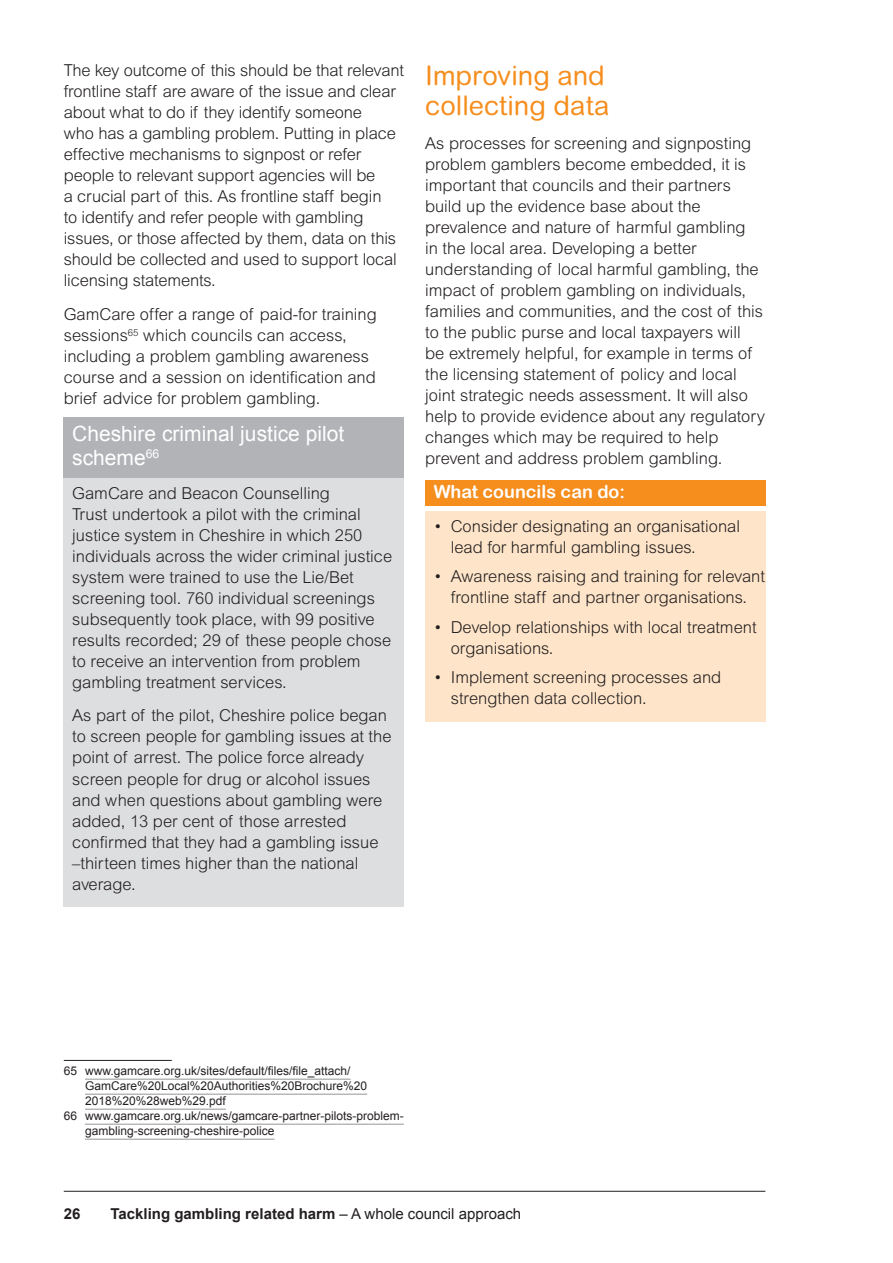
<style>
.page{position:relative;width:893px;height:1263px;background:#fff}
.page>*{position:absolute;margin:0;border:0;box-sizing:border-box;transform-origin:0 0}
.A4_Subhead{font:27px/30px "Arial Rounded MT";color:#f68e1e}
.case_study_title{font:21px/24px "Arial";color:#fff}
.What_can_councils_do{font:18px "Arial Rounded MT Bold";color:#fff}
.A4_Body{font:300 16.5px/21px "Arial MT Std";color:#231f20}
.case_study_body{font:300 16.5px/21px "Arial MT Std";color:#231f20}
.t1{font:700 15px "Arial";color:#231f20}
.A4_Footnotes{font:12px/15px "Arial";color:#231f20}
.s1{font-weight:400}
</style>
<div class="page">
<hr style="left:64px;top:1191px;width:701px;height:1px;background:#231f20">
<div style="left:64px;top:417px;width:340px;height:65px;background:#b2b3b7"></div>
<div style="left:64px;top:478px;width:340px;height:227px;background:#dddee0"></div>
<div style="left:64px;top:701px;width:340px;height:206px;background:#dddee0"></div>
<hr style="left:64px;top:1060px;width:108px;height:1px;background:#231f20">
<hr style="left:85px;top:1079px;width:265px;height:1px;background:#939598">
<hr style="left:85px;top:1094px;width:282px;height:1px;background:#939598">
<hr style="left:85px;top:1109px;width:141px;height:1px;background:#939598">
<hr style="left:85px;top:1124px;width:319px;height:1px;background:#939598">
<hr style="left:85px;top:1139px;width:189px;height:1px;background:#939598">
<div style="left:425px;top:481px;width:340px;height:25px;background:#f68e1e"></div>
<div style="left:425px;top:511px;width:340px;height:59px;background:#fee5c9"></div>
<div style="left:425px;top:562px;width:340px;height:58px;background:#fee5c9"></div>
<div style="left:425px;top:612px;width:340px;height:59px;background:#fee5c9"></div>
<div style="left:425px;top:663px;width:340px;height:58px;background:#fee5c9"></div>
<p class="A4_Body" style="left:64px;top:60px;width:342px">The key outcome of this should be that relevant frontline staff are aware of the issue and clear about what to do if they identify someone<br>who has a gambling problem. Putting in place effective mechanisms to signpost or refer people to relevant support agencies will be<br>a crucial part of this. As frontline staff begin<br>to identify and refer people with gambling issues, or those affected by them, data on this should be collected and used to support local licensing statements.</p>
<p class="A4_Body" style="left:64px;top:304px;width:315px">GamCare offer a range of paid-for training sessions<sup>65</sup> which councils can access, including a problem gambling awareness course and a session on identification and brief advice for problem gambling.</p>
<p class="case_study_title" style="left:72px;top:422px;width:273px">Cheshire criminal justice pilot scheme<sup>66</sup></p>
<p class="case_study_body" style="left:72px;top:482px;width:321px">GamCare and Beacon Counselling<br>Trust undertook a pilot with the criminal justice system in Cheshire in which 250 individuals across the wider criminal justice system were trained to use the Lie/Bet screening tool. 760 individual screenings subsequently took place, with 99 positive results recorded; 29 of these people chose to receive an intervention from problem gambling treatment services.</p>
<p class="case_study_body" style="left:72px;top:705px;width:321px">As part of the pilot, Cheshire police began to screen people for gambling issues at the point of arrest. The police force already screen people for drug or alcohol issues and when questions about gambling were added, 13 per cent of those arrested confirmed that they had a gambling issue –thirteen times higher than the national average.</p>
<p class="A4_Subhead" style="left:425px;top:61px;width:185px">Improving and collecting data</p>
<p class="A4_Body" style="left:425px;top:133px;width:341px">As processes for screening and signposting problem gamblers become embedded, it is important that councils and their partners build up the evidence base about the prevalence and nature of harmful gambling<br>in the local area. Developing a better understanding of local harmful gambling, the impact of problem gambling on individuals, families and communities, and the cost of this to the public purse and local taxpayers will<br>be extremely helpful, for example in terms of the licensing statement of policy and local joint strategic needs assessment. It will also help to provide evidence about any regulatory changes which may be required to help prevent and address problem gambling.</p>
<p class="What_can_councils_do" style="left:434px;top:481px;width:193px">What councils can do:</p>
<p class="A4_Body" style="left:451px;top:515px;width:291px;text-indent:-17px">• Consider designating an organisational lead for harmful gambling issues.</p>
<p class="A4_Body" style="left:434px;top:566px;width:333px;text-align:center">• Awareness raising and training for relevant frontline staff and partner organisations.</p>
<p class="A4_Body" style="left:451px;top:616px;width:307px;text-indent:-17px">• Develop relationships with local treatment organisations.</p>
<p class="A4_Body" style="left:451px;top:667px;width:272px;text-indent:-17px">• Implement screening processes and strengthen data collection.</p>
<p class="A4_Footnotes" style="left:85px;top:1064px;width:284px;text-indent:-21px">65 www.gamcare.org.uk/sites/default/files/file_attach/<br>GamCare%20Local%20Authorities%20Brochure%20<br>2018%20%28web%29.pdf</p>
<p class="A4_Footnotes" style="left:85px;top:1109px;width:320px;text-indent:-21px">66 www.gamcare.org.uk/news/gamcare-partner-pilots-problem&shy;gambling-screening-cheshire-police</p>
<p class="t1" style="left:64px;top:1203px;width:18px">26</p>
<p class="t1" style="left:111px;top:1203px;width:412px">Tackling gambling related harm <span class="s1">– A whole council approach</span></p>
</div>
